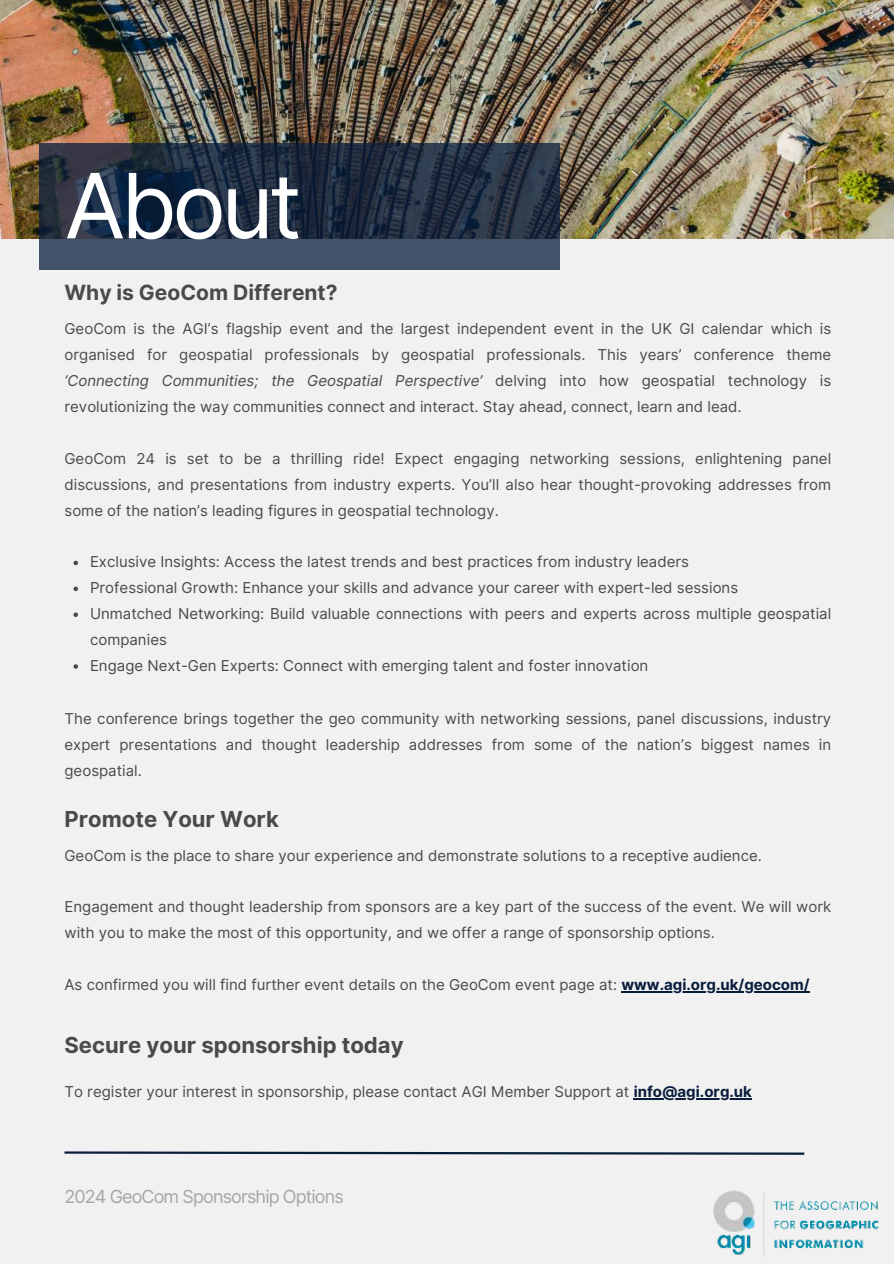
<style>
.page{position:relative;width:894px;height:1264px;background:#fff}
.page>*{position:absolute;margin:0;border:0;box-sizing:border-box;transform-origin:0 0}
.t1{font:90px "Inter";letter-spacing:-.05em;color:#fff}
.t2{font:700 22.05px "Inter";color:#4b4a4a}
.t3{font:700 21px "Inter";color:#4b4a4a}
.t4{font:18px "Inter";letter-spacing:-.05em;color:#a6a6a6}
.t5{font:15px/25.8px "Inter";color:#4b4a4a;text-align:justify}
.s1{font-style:italic}
.s2{font-weight:700;color:#081d3c}
</style>
<div class="page">
<div style="left:0;top:0;width:893px;height:1263px;background:#f1f1f1"></div>
<img style="left:0;top:0;width:893px;height:238px">
<svg style="left:64px;top:1151px;width:741px;height:4px"></svg>
<svg style="left:40px;top:143px;width:520px;height:126px;background:#27354a"></svg>
<svg style="left:73px;top:560px;width:5px;height:5px"></svg>
<svg style="left:73px;top:586px;width:5px;height:5px"></svg>
<svg style="left:73px;top:612px;width:5px;height:5px"></svg>
<svg style="left:73px;top:664px;width:5px;height:4px"></svg>
<img style="left:713px;top:1190px;width:166px;height:67px">
<hr style="left:621px;top:991px;width:188px;height:1px;background:#081d3c">
<hr style="left:633px;top:1098px;width:118px;height:1px;background:#081d3c">
<h1 class="t1" style="left:64px;top:140px;width:239px">About</h1>
<h3 class="t3" style="left:64px;top:277px;width:274px">Why is GeoCom Different?</h3>
<p class="t5" style="left:64px;top:316px;width:768px">GeoCom is the AGI’s flagship event and the largest independent event in the UK GI calendar which is organised for geospatial professionals by geospatial professionals. This years’ conference theme <span class="s1">‘Connecting Communities; the Geospatial Perspective’</span> delving into how geospatial technology is revolutionizing the way communities connect and interact. Stay ahead, connect, learn and lead.</p>
<p class="t5" style="left:64px;top:445px;width:768px">GeoCom 24 is set to be a thrilling ride! Expect engaging networking sessions, enlightening panel discussions, and presentations from industry experts. You’ll also hear thought-provoking addresses from some of the nation’s leading figures in geospatial technology.</p>
<p class="t5" style="left:90px;top:549px;width:742px;text-align:left">Exclusive Insights: Access the latest trends and best practices from industry leaders<br>Professional Growth: Enhance your skills and advance your career with expert-led sessions<br>Unmatched Networking: Build valuable connections with peers and experts across multiple geospatial companies<br>Engage Next-Gen Experts: Connect with emerging talent and foster innovation</p>
<p class="t5" style="left:64px;top:705px;width:768px">The conference brings together the geo community with networking sessions, panel discussions, industry expert presentations and thought leadership addresses from some of the nation’s biggest names in geospatial.</p>
<h2 class="t2" style="left:64px;top:802px;width:216px">Promote Your Work</h2>
<p class="t5" style="left:64px;top:842px;width:698px">GeoCom is the place to share your experience and demonstrate solutions to a receptive audience.</p>
<p class="t5" style="left:64px;top:894px;width:768px">Engagement and thought leadership from sponsors are a key part of the success of the event. We will work with you to make the most of this opportunity, and we offer a range of sponsorship options.</p>
<p class="t5" style="left:64px;top:971px;width:746px">As confirmed you will find further event details on the GeoCom event page at: <span class="s2">www.agi.org.uk/geocom/</span></p>
<h2 class="t2" style="left:64px;top:1028px;width:340px">Secure your sponsorship today</h2>
<p class="t5" style="left:64px;top:1078px;width:688px">To register your interest in sponsorship, please contact AGI Member Support at <span class="s2">info@agi.org.uk</span></p>
<p class="t4" style="left:64px;top:1183px;width:281px">2024 GeoCom Sponsorship Options</p>
</div>
